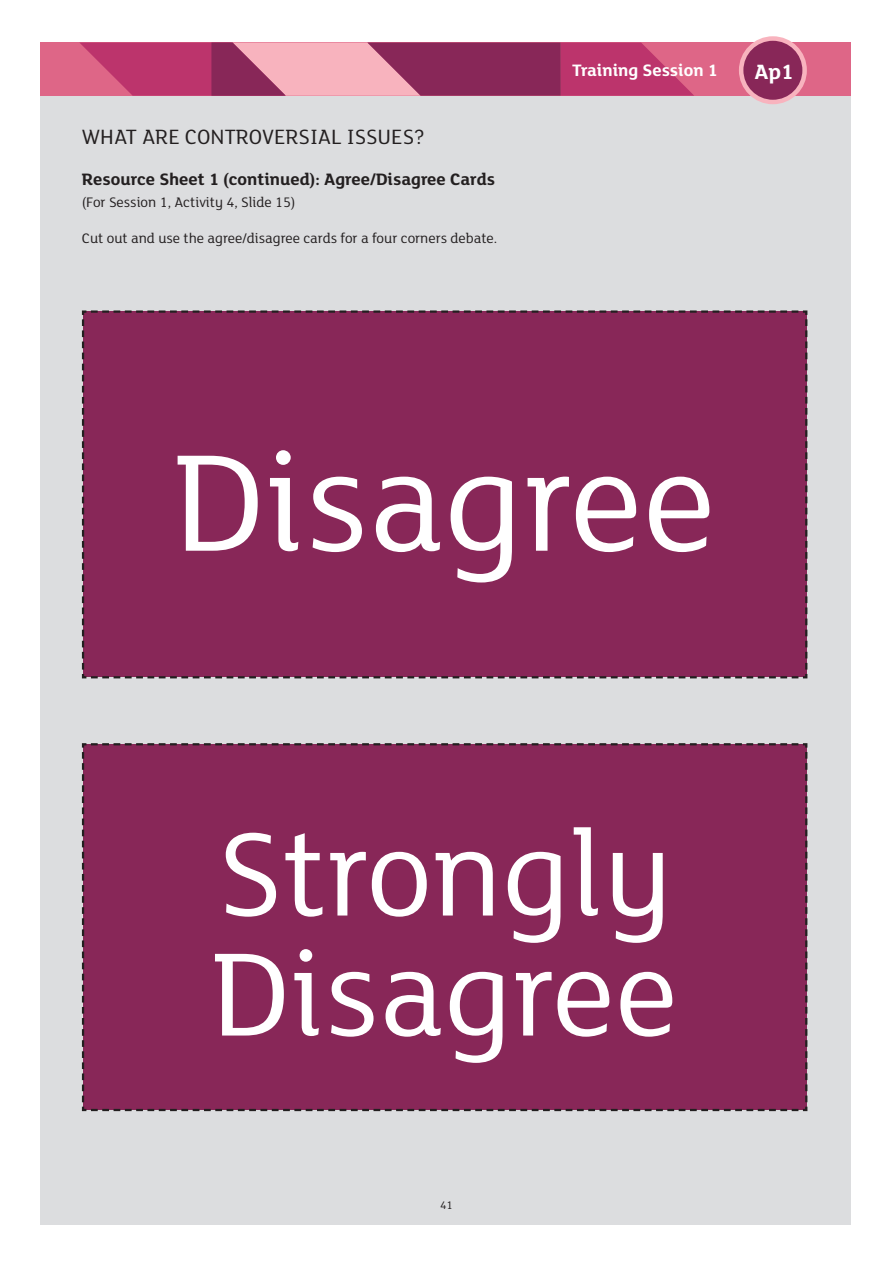
<style>
.page{position:relative;width:893px;height:1263px;background:#fff}
.page>*{position:absolute;margin:0;border:0;box-sizing:border-box;transform-origin:0 0}
.t1{font:150px "FS Lola";color:#fff}
.t2{font:129px "FS Lola";color:#fff}
.Slide_Titles{font:22.5px "FS Lola";color:#231f20}
.Slide_Titles-2{font:700 22.5px "FS Lola";color:#fff}
.Slide_Titles-3{font:700 18px "FS Lola";color:#231f20}
.Slide_Titles-4{font:700 18px "FS Lola";color:#fff}
.Slide_Titles-5{font:15px "FS Lola";color:#231f20}
.t3{font:12px "FS Lola";color:#231f20}
</style>
<div class="page">
<div style="left:40px;top:96px;width:810px;height:1129px;background:#dcdddf"></div>
<div style="left:40px;top:43px;width:810px;height:53px;background:#de6687"></div>
<svg style="left:80px;top:43px;width:614px;height:53px;background:#ba4f79"></svg>
<div style="left:81px;top:310px;width:727px;height:369px;background:#882758"></div>
<div style="left:81px;top:743px;width:727px;height:369px;background:#882758"></div>
<div style="left:741px;top:39px;width:64px;height:63px;background:#882758;border-radius:50%"></div>
<div style="left:739px;top:36px;width:68px;height:68px;border:4px solid #f8b3be;border-radius:50%"></div>
<p class="Slide_Titles" style="left:82px;top:122px;width:344px">WHAT ARE CONTROVERSIAL ISSUES?</p>
<p class="Slide_Titles-3" style="left:82px;top:167px;width:415px">Resource Sheet 1 (continued): Agree/Disagree Cards</p>
<p class="Slide_Titles-5" style="left:82px;top:192px;width:215px">(For Session 1, Activity 4, Slide 15)</p>
<p class="Slide_Titles-5" style="left:82px;top:228px;width:417px">Cut out and use the agree/disagree cards for a four corners debate.</p>
<p class="Slide_Titles-4" style="left:572px;top:58px;width:147px">Training Session 1</p>
<p class="Slide_Titles-2" style="left:754px;top:56px;width:41px">Ap1</p>
<p class="t1" style="left:173px;top:403px;width:545px">Disagree</p>
<p class="t2" style="left:217px;top:789px;width:457px">Strongly</p>
<p class="t2" style="left:211px;top:909px;width:469px">Disagree</p>
<p class="t3" style="left:440px;top:1197px;width:14px">41</p>
</div>
